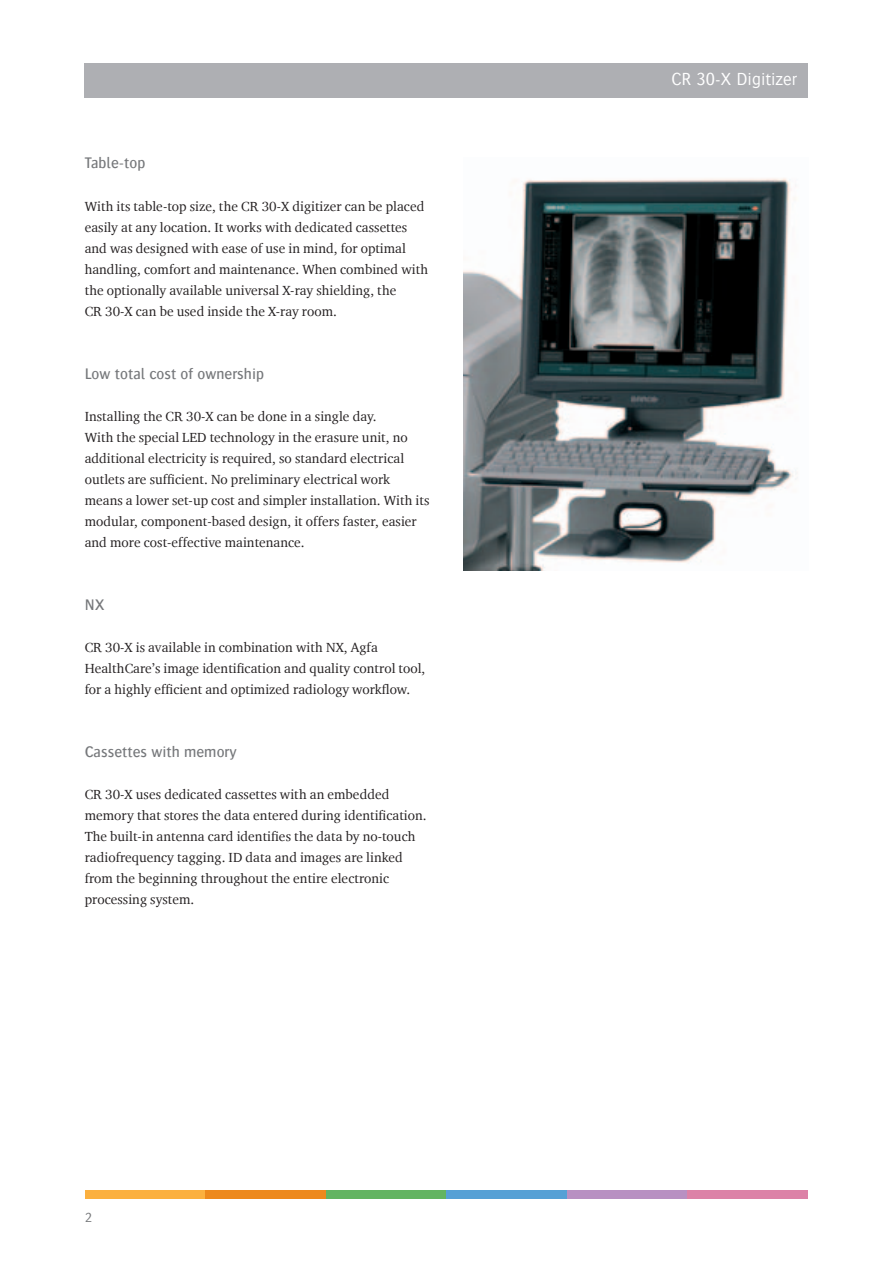
<style>
.page{position:relative;width:894px;height:1263px;background:#fff}
.page>*{position:absolute;margin:0;border:0;box-sizing:border-box;transform-origin:0 0}
.banner_product_name{font:300 18px "Bosis For Agfa";color:#fff}
.Subtitle{font:500 15.75px "Bosis For Agfa";letter-spacing:.005em;color:#76787b}
.Body{font:13.5px/21px "Charter ITC For Agfa";letter-spacing:.005em;color:#231f20}
.Body_Bullet{font:300 13.5px "Bosis For Agfa";color:#76787b}
</style>
<div class="page">
<div style="left:85px;top:1191px;width:121px;height:8px;background:#fbb03f"></div>
<div style="left:206px;top:1191px;width:120px;height:8px;background:#ed891d"></div>
<div style="left:326px;top:1191px;width:120px;height:8px;background:#63b461"></div>
<div style="left:446px;top:1191px;width:121px;height:8px;background:#56a0d5"></div>
<div style="left:567px;top:1191px;width:120px;height:8px;background:#b890c2"></div>
<div style="left:687px;top:1191px;width:121px;height:8px;background:#dc82a7"></div>
<div style="left:85px;top:64px;width:722px;height:34px;background:#aeafb3"></div>
<img style="left:463px;top:178px;width:333px;height:393px">
<p class="Subtitle" style="left:85px;top:155px;width:62px">Table-top</p>
<p class="Body" style="left:85px;top:195px;width:345px">With its table-top size, the CR 30-X digitizer can be placed easily at any location. It works with dedicated cassettes and was designed with ease of use in mind, for optimal handling, comfort and maintenance. When combined with the optionally available universal X-ray shielding, the<br>CR 30-X can be used inside the X-ray room.</p>
<p class="Subtitle" style="left:85px;top:365px;width:181px">Low total cost of ownership</p>
<p class="Body" style="left:85px;top:405px;width:346px">Installing the CR 30-X can be done in a single day.<br>With the special LED technology in the erasure unit, no additional electricity is required, so standard electrical outlets are sufficient. No preliminary electrical work means a lower set-up cost and simpler installation. With its modular, component-based design, it offers faster, easier and more cost-effective maintenance.</p>
<p class="Subtitle" style="left:85px;top:596px;width:21px">NX</p>
<p class="Body" style="left:85px;top:636px;width:342px">CR 30-X is available in combination with NX, Agfa<br>HealthCare’s image identification and quality control tool, for a highly efficient and optimized radiology workflow.</p>
<p class="Subtitle" style="left:85px;top:743px;width:154px">Cassettes with memory</p>
<p class="Body" style="left:85px;top:783px;width:343px">CR 30-X uses dedicated cassettes with an embedded memory that stores the data entered during identification.<br>The built-in antenna card identifies the data by no-touch radiofrequency tagging. ID data and images are linked from the beginning throughout the entire electronic processing system.</p>
<p class="Body_Bullet" style="left:85px;top:1210px;width:8px">2</p>
<p class="banner_product_name" style="left:671px;top:69px;width:127px">CR 30-X Digitizer</p>
</div>
